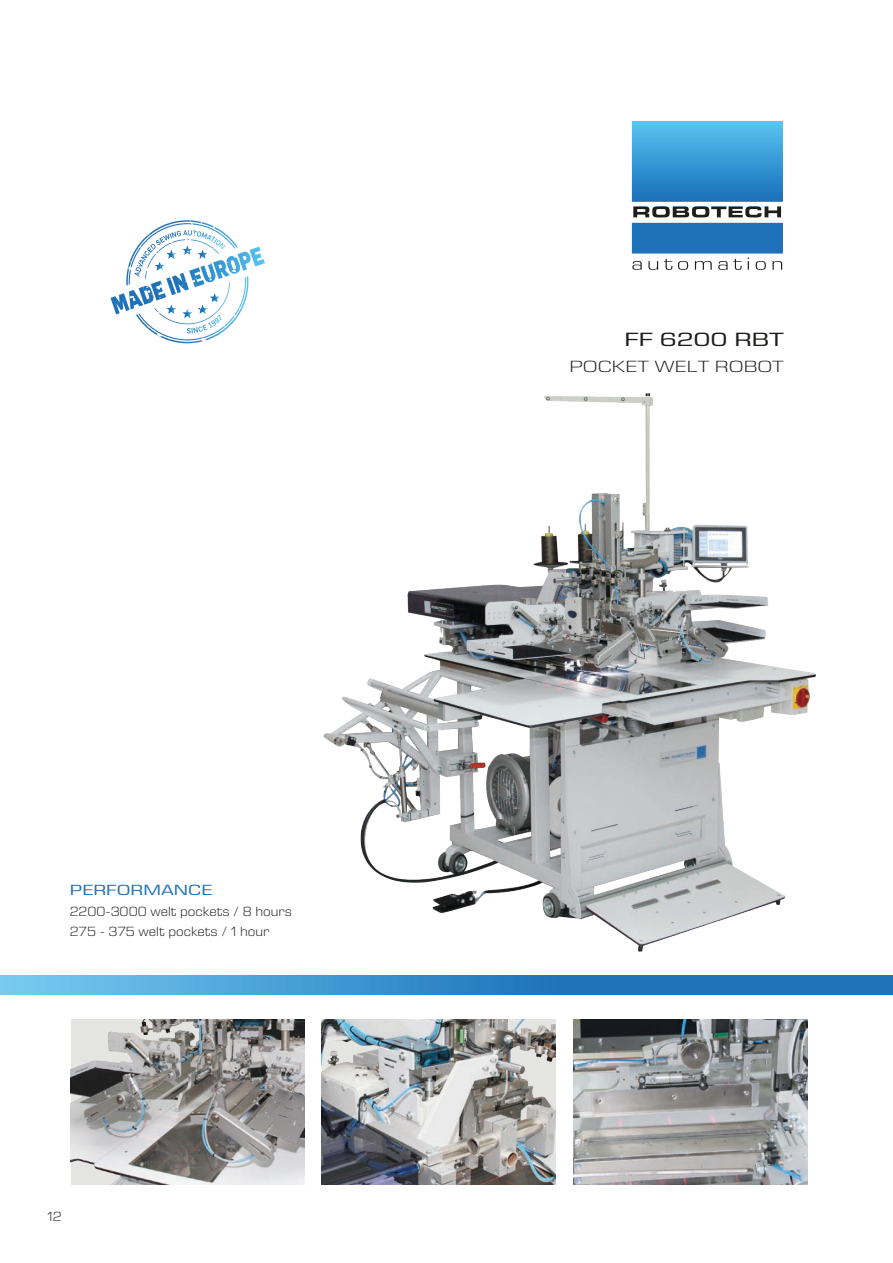
<style>
.page{position:relative;width:893px;height:1263px;background:#fff}
.page>*{position:absolute;margin:0;border:0;box-sizing:border-box;transform-origin:0 0}
.t1{font:19.5px "Eurostile Next LT Pro";color:#1d1d1b;scale:1.41 1}
.t2{font:300 16.5px "Eurostile Next LT Pro";color:#1d1d1b;scale:1.35 1}
.t3{font:15px "Eurostile Next LT Pro";color:#2273b9;scale:1.35 1}
.t4{font:300 13.5px/19.5px "Eurostile Next LT Pro";color:#1d1d1b;scale:1.1 1}
</style>
<div class="page">
<img style="left:71px;top:1019px;width:234px;height:166px">
<img style="left:322px;top:1019px;width:234px;height:166px">
<img style="left:574px;top:1019px;width:233px;height:166px">
<svg style="left:0;top:976px;width:893px;height:19px"></svg>
<svg style="left:632px;top:121px;width:151px;height:149px"></svg>
<svg style="left:110px;top:220px;width:155px;height:123px"></svg>
<img style="left:323px;top:393px;width:493px;height:559px">
<p class="t3" style="left:70px;top:882px;width:107px">PERFORMANCE</p>
<p class="t4" style="left:70px;top:902px;width:203px">2200-3000 welt pockets / 8 hours<br>275 - 375 welt pockets / 1 hour</p>
<p class="t4" style="left:47px;top:1207px;width:14px">12</p>
<h1 class="t1" style="left:624px;top:328px;width:115px">FF 6200 RBT</h1>
<p class="t2" style="left:569px;top:358px;width:160px">POCKET WELT ROBOT</p>
</div>
